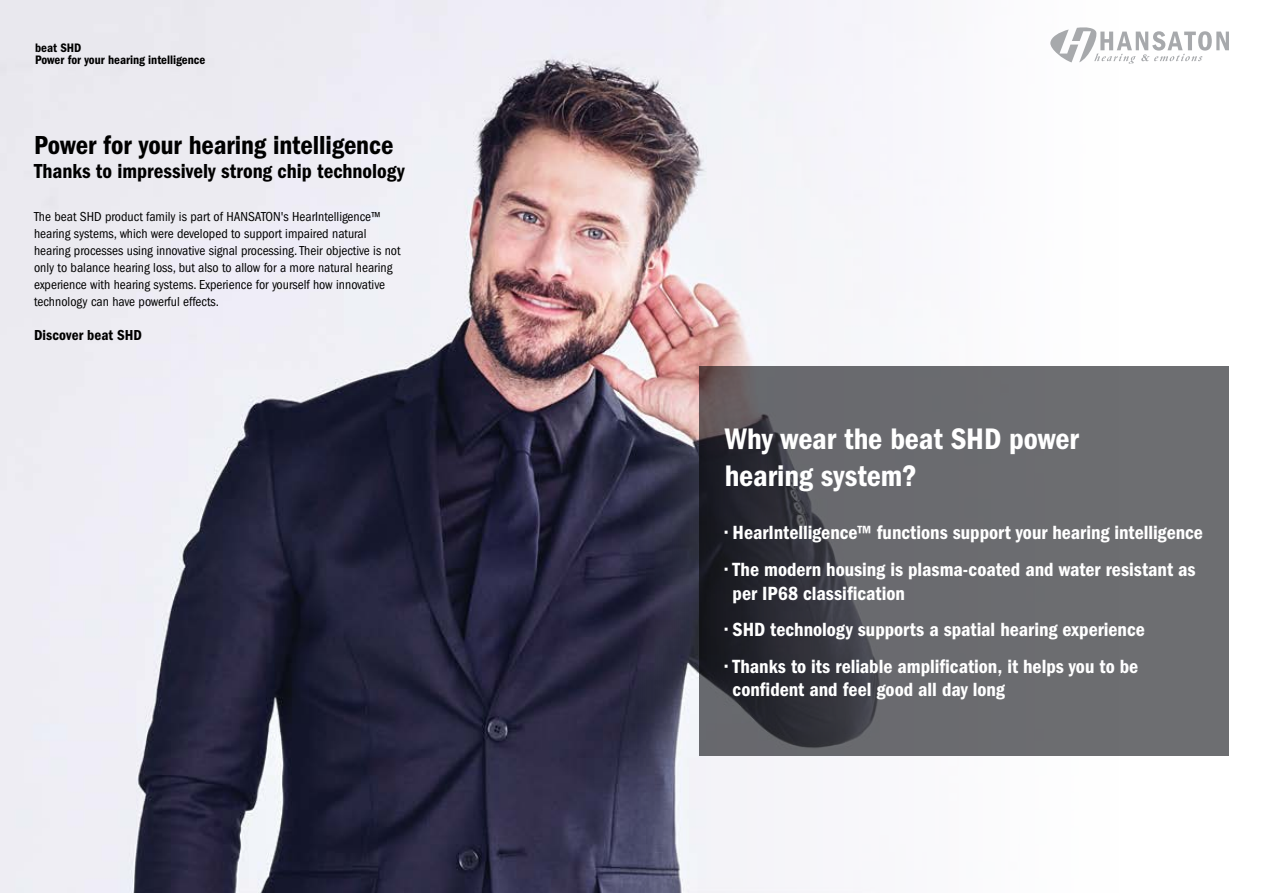
<style>
.page{position:relative;width:1263px;height:893px;background:#fff}
.page>*{position:absolute;margin:0;border:0;box-sizing:border-box;transform-origin:0 0}
.t1{font:600 condensed 30.75px/36.3px "Franklin Gothic";letter-spacing:-.005em;color:#fff}
.t2{font:600 condensed 27px "Franklin Gothic";letter-spacing:-.005em;color:#000}
.t3{font:600 condensed 21px "Franklin Gothic";color:#000}
.t4{font:600 condensed 19.8px/23.7px "Franklin Gothic";color:#fff}
.t5{font:600 condensed 15px "Franklin Gothic";letter-spacing:.005em;color:#000}
.t6{font:condensed 13.5px/17px "Franklin Gothic";color:#000}
.t7{font:600 condensed 12.75px/12px "Franklin Gothic";color:#000}
</style>
<div class="page">
<img style="left:0;top:0;width:1229px;height:893px">
<svg style="left:699px;top:367px;width:530px;height:389px;fill:#6a6b6f"></svg>
<svg style="left:1050px;top:27px;width:179px;height:37px"></svg>
<p class="t7" style="left:35px;top:42px;width:172px">beat SHD<br>Power for your hearing intelligence</p>
<h2 class="t2" style="left:34px;top:130px;width:361px">Power for your hearing intelligence</h2>
<h3 class="t3" style="left:34px;top:159px;width:372px">Thanks to impressively strong chip technology</h3>
<p class="t6" style="left:34px;top:208px;width:368px">The beat SHD product family is part of HANSATON's HearIntelligence™ hearing systems, which were developed to support impaired natural hearing processes using innovative signal processing. Their objective is not only to balance hearing loss, but also to allow for a more natural hearing experience with hearing systems. Experience for yourself how innovative technology can have powerful effects.</p>
<p class="t5" style="left:34px;top:327px;width:109px">Discover beat SHD</p>
<h1 class="t1" style="left:725px;top:421px;width:356px">Why wear the beat SHD power hearing system?</h1>
<h3 class="t4" style="left:725px;top:521px;width:480px">• HearIntelligence™ functions support your hearing intelligence</h3>
<h3 class="t4" style="left:733px;top:558px;width:464px;text-indent:-8px">• The modern housing is plasma-coated and water resistant as per IP68 classification</h3>
<h3 class="t4" style="left:725px;top:618px;width:422px">• SHD technology supports a spatial hearing experience</h3>
<h3 class="t4" style="left:733px;top:654px;width:407px;text-indent:-8px">• Thanks to its reliable amplification, it helps you to be confident and feel good all day long</h3>
</div>
